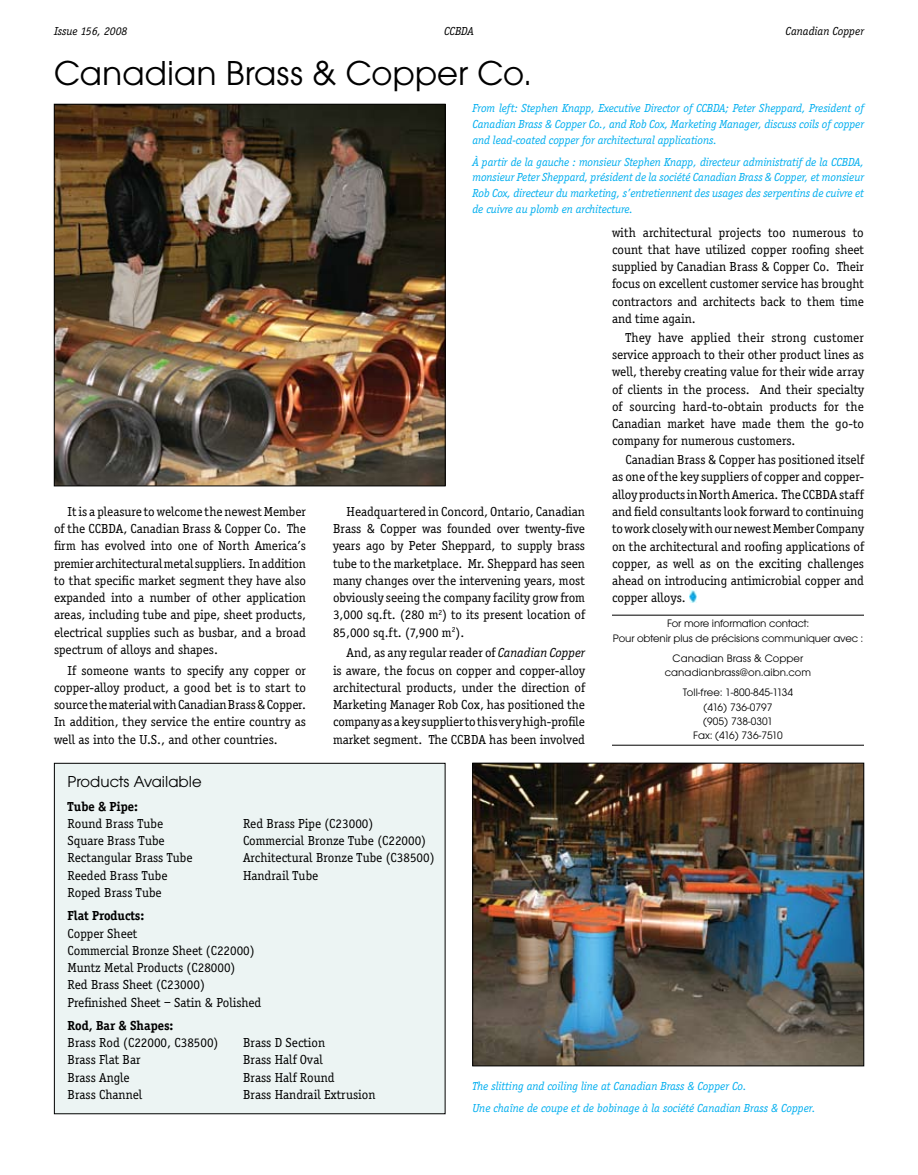
<style>
.page{position:relative;width:918px;height:1175px;background:#fff}
.page>*{position:absolute;margin:0;border:0;box-sizing:border-box;transform-origin:0 0}
.t1{font:36px "Avant Garde Goth EFOP";color:#000}
.t2{font:16.5px "Avant Garde Goth EFOP";color:#000}
.t3{font:13.5px/17.2px "Officina Serif EFOP";color:#000;text-align:justify}
.t4{font:700 13.5px "Officina Serif EFOP";color:#000}
.t5{font:italic 12px/15.8px "Officina Serif EFOP";letter-spacing:-.005em;color:#00aeef;text-align:justify}
.t6{font:italic 12px "Officina Serif EFOP";color:#000}
.t7{font:11.25px/14.2px "Avant Garde Goth EFOP";letter-spacing:-.01em;color:#000;text-align:center}
.s1{font-style:italic}
</style>
<div class="page">
<div style="left:54px;top:763px;width:391px;height:350px;background:#ecf4f3"></div>
<div style="left:54px;top:763px;width:392px;height:351px;border:1px solid #000"></div>
<svg style="left:689px;top:590px;width:7px;height:12px"></svg>
<img style="left:56px;top:106px;width:388px;height:378px">
<div style="left:54px;top:104px;width:392px;height:382px;border:1px solid #000"></div>
<hr style="left:612px;top:745px;width:252px;height:1px;background:#000">
<hr style="left:612px;top:615px;width:252px;height:1px;background:#000">
<img style="left:475px;top:765px;width:387px;height:299px">
<div style="left:473px;top:763px;width:391px;height:303px;border:1px solid #000"></div>
<p class="t6" style="left:54px;top:25px;width:75px">Issue 156, 2008</p>
<p class="t6" style="left:444px;top:25px;width:31px">CCBDA</p>
<p class="t6" style="left:786px;top:25px;width:80px">Canadian Copper</p>
<h1 class="t1" style="left:54px;top:52px;width:479px">Canadian Brass &amp; Copper Co.</h1>
<p class="t3" style="left:54px;top:503px;width:254px;text-indent:14px">It is a pleasure to welcome the newest Member of the CCBDA, Canadian Brass &amp; Copper Co. The firm has evolved into one of North America’s premier architectural metal suppliers. In addition to that specific market segment they have also expanded into a number of other application areas, including tube and pipe, sheet products, electrical supplies such as busbar, and a broad spectrum of alloys and shapes.</p>
<p class="t3" style="left:54px;top:661px;width:254px;text-indent:14px">If someone wants to specify any copper or copper-alloy product, a good bet is to start to source the material with Canadian Brass &amp; Copper.<br>In addition, they service the entire country as well as into the U.S., and other countries.</p>
<p class="t5" style="left:472px;top:101px;width:393px">From left: Stephen Knapp, Executive Director of CCBDA; Peter Sheppard, President of Canadian Brass &amp; Copper Co., and Rob Cox, Marketing Manager, discuss coils of copper and lead-coated copper for architectural applications.</p>
<p class="t5" style="left:472px;top:154px;width:393px">À partir de la gauche : monsieur Stephen Knapp, directeur administratif de la CCBDA, monsieur Peter Sheppard, président de la société Canadian Brass &amp; Copper, et monsieur Rob Cox, directeur du marketing, s’entretiennent des usages des serpentins de cuivre et de cuivre au plomb en architecture.</p>
<p class="t3" style="left:333px;top:503px;width:254px;text-indent:14px">Headquartered in Concord, Ontario, Canadian Brass &amp; Copper was founded over twenty-five years ago by Peter Sheppard, to supply brass tube to the marketplace. Mr. Sheppard has seen many changes over the intervening years, most obviously seeing the company facility grow from 3,000 sq.ft. (280 m<sup>2</sup>) to its present location of 85,000 sq.ft. (7,900 m<sup>2</sup>).</p>
<p class="t3" style="left:333px;top:644px;width:254px;text-indent:14px">And, as any regular reader of <span class="s1">Canadian Copper </span>is aware, the focus on copper and copper-alloy architectural products, under the direction of Marketing Manager Rob Cox, has positioned the company as a key supplier to this very high-profile market segment. The CCBDA has been involved</p>
<p class="t3" style="left:612px;top:224px;width:254px">with architectural projects too numerous to count that have utilized copper roofing sheet supplied by Canadian Brass &amp; Copper Co. Their focus on excellent customer service has brought contractors and architects back to them time and time again.</p>
<p class="t3" style="left:612px;top:329px;width:254px;text-indent:14px">They have applied their strong customer service approach to their other product lines as well, thereby creating value for their wide array of clients in the process. And their specialty of sourcing hard-to-obtain products for the Canadian market have made them the go-to company for numerous customers.</p>
<p class="t3" style="left:612px;top:451px;width:254px;text-indent:14px">Canadian Brass &amp; Copper has positioned itself as one of the key suppliers of copper and copper&shy;alloy products in North America. The CCBDA staff and field consultants look forward to continuing to work closely with our newest Member Company on the architectural and roofing applications of copper, as well as on the exciting challenges ahead on introducing antimicrobial copper and copper alloys.</p>
<p class="t7" style="left:613px;top:616px;width:252px">For more information contact:<br>Pour obtenir plus de précisions communiquer avec :</p>
<p class="t7" style="left:665px;top:651px;width:148px">Canadian Brass &amp; Copper canadianbrass@on.aibn.com</p>
<p class="t7" style="left:683px;top:685px;width:112px">Toll-free: 1-800-845-1134 (416) 736-0797<br>(905) 738-0301<br>Fax: (416) 736-7510</p>
<p class="t2" style="left:68px;top:772px;width:136px">Products Available</p>
<p class="t4" style="left:68px;top:798px;width:72px">Tube &amp; Pipe:</p>
<p class="t3" style="left:68px;top:815px;width:97px">Round Brass Tube</p>
<p class="t3" style="left:243px;top:815px;width:132px">Red Brass Pipe (C23000)</p>
<p class="t3" style="left:68px;top:832px;width:99px">Square Brass Tube</p>
<p class="t3" style="left:243px;top:832px;width:185px">Commercial Bronze Tube (C22000)</p>
<p class="t3" style="left:68px;top:849px;width:127px">Rectangular Brass Tube</p>
<p class="t3" style="left:243px;top:849px;width:193px">Architectural Bronze Tube (C38500)</p>
<p class="t3" style="left:68px;top:866px;width:102px">Reeded Brass Tube</p>
<p class="t3" style="left:243px;top:866px;width:77px">Handrail Tube</p>
<p class="t3" style="left:68px;top:884px;width:96px">Roped Brass Tube</p>
<p class="t4" style="left:68px;top:907px;width:78px">Flat Products:</p>
<p class="t3" style="left:68px;top:924px;width:195px;text-align:left">Copper Sheet<br>Commercial Bronze Sheet (C22000)<br>Muntz Metal Products (C28000)<br>Red Brass Sheet (C23000)<br>Prefinished Sheet – Satin &amp; Polished</p>
<p class="t4" style="left:68px;top:1017px;width:108px">Rod, Bar &amp; Shapes:</p>
<p class="t3" style="left:68px;top:1034px;width:152px">Brass Rod (C22000, C38500)</p>
<p class="t3" style="left:243px;top:1034px;width:84px">Brass D Section</p>
<p class="t3" style="left:68px;top:1051px;width:74px">Brass Flat Bar</p>
<p class="t3" style="left:243px;top:1051px;width:81px">Brass Half Oval</p>
<p class="t3" style="left:68px;top:1068px;width:64px">Brass Angle</p>
<p class="t3" style="left:243px;top:1068px;width:93px">Brass Half Round</p>
<p class="t3" style="left:68px;top:1085px;width:76px">Brass Channel</p>
<p class="t3" style="left:243px;top:1085px;width:134px">Brass Handrail Extrusion</p>
<p class="t5" style="left:472px;top:1075px;width:345px;line-height:21.8px">The slitting and coiling line at Canadian Brass &amp; Copper Co.<br>Une chaîne de coupe et de bobinage à la société Canadian Brass &amp; Copper.</p>
</div>
